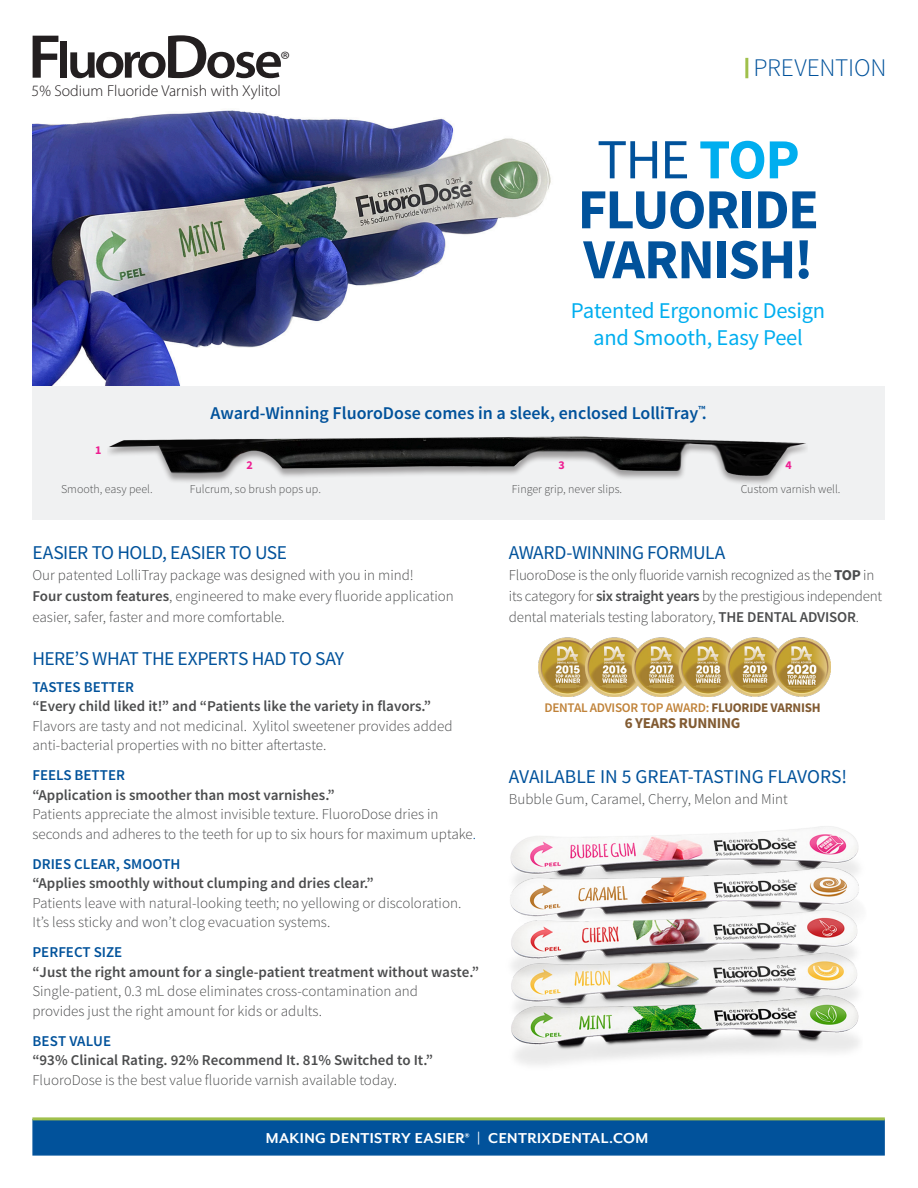
<style>
.page{position:relative;width:918px;height:1188px;background:#fff}
.page>*{position:absolute;margin:0;border:0;box-sizing:border-box;transform-origin:0 0}
.Paragraph_Style_1{font:700 56.55px/49.9px "Source Sans Pro";letter-spacing:-.03em;color:#01529b}
.Paragraph_Style_1-2{font:56.55px "Source Sans Pro";color:#01529b}
.t1{font:600 51.9px "Myriad Pro";letter-spacing:-.075em;color:#231f20;scale:1.07 1}
.t2{font:300 25.35px "Source Sans Pro";letter-spacing:-.01em;color:#01529b}
.t3{font:22.5px/27px "Source Sans Pro";letter-spacing:-.01em;color:#00aeef;text-align:center}
.t4{font:300 22.5px "Myriad Pro";color:#231f20;scale:1.07 1}
.Paragraph_Style_1-3{font:19.5px "Source Sans Pro";letter-spacing:-.025em;color:#01529b}
.Paragraph_Style_1-4{font:19.5px "Source Sans Pro";color:#01529b}
.Paragraph_Style_1-5{font:600 18px "Source Sans Pro";color:#01529b}
.Regular_Paragraphs{font:700 16.5px "Mr Eaves XL San OT";letter-spacing:.025em;color:#fff}
.t5{font:300 15.75px "Myriad Pro";color:#231f20}
.Paragraph_Style_1-6{font:300 15px/19.5px "Source Sans Pro";color:#4b4c4d}
.Paragraph_Style_1-7{font:600 15px "Source Sans Pro";color:#4b4c4d}
.Paragraph_Style_1-8{font:300 15px/21px "Source Sans Pro";letter-spacing:-.02em;color:#4b4c4d}
.Paragraph_Style_1-9{font:600 15px "Source Sans Pro";color:#01529b}
.t6{font:700 15px "Source Sans Pro";letter-spacing:-.02em;color:#825b32}
.t7{font:600 13.2px "Source Sans Pro";letter-spacing:-.02em;color:#c08238}
.Paragraph_Style_1-10{font:300 12px "Source Sans Pro";color:#4b4c4d}
.t8{font:700 12px "Source Sans Pro";color:#ed1e91}
.s1{font-size:62.4px}
.s2{font-weight:700;color:#00aeef}
.s3{font-weight:600}
.s4{color:#01529b}
.s5{font-weight:700}
.s6{font-weight:700;color:#825b32}
</style>
<div class="page">
<hr style="left:745px;top:58px;width:3px;height:20px;background:#a0c04c">
<img style="left:32px;top:110px;width:519px;height:276px">
<div style="left:32px;top:1119px;width:853px;height:37px;background:#01529b;border:2px solid #01529b"></div>
<hr style="left:32px;top:1117px;width:853px;height:3px;background:#a0c04c">
<div style="left:32px;top:386px;width:853px;height:133px;background:#f0f1f2"></div>
<img style="left:539px;top:637px;width:292px;height:60px">
<img style="left:108px;top:436px;width:699px;height:48px">
<img style="left:510px;top:826px;width:349px;height:239px">
<p class="t1" style="left:28px;top:27px;width:240px"><span class="s1">F</span>luoro<span class="s1">D</span>ose</p>
<p class="t4" style="left:280px;top:46px;width:10px">®</p>
<p class="t5" style="left:32px;top:81px;width:251px">5% Sodium Fluoride Varnish with Xylitol</p>
<p class="t2" style="left:753px;top:52px;width:135px">PREVENTION</p>
<p class="Paragraph_Style_1-2" style="left:597px;top:125px;width:204px">THE <span class="s2">TOP</span></p>
<p class="Paragraph_Style_1" style="left:578px;top:187px;width:243px">FLUORIDE<br>VARNISH!</p>
<p class="t3" style="left:571px;top:297px;width:256px">Patented Ergonomic Design and Smooth, Easy Peel</p>
<p class="t8" style="left:95px;top:442px;width:8px">1</p>
<p class="Paragraph_Style_1-5" style="left:211px;top:402px;width:498px">Award-Winning FluoroDose comes in a sleek, enclosed LolliTray<sup>™</sup>.</p>
<p class="t8" style="left:246px;top:457px;width:8px">2</p>
<p class="t8" style="left:558px;top:457px;width:8px">3</p>
<p class="t8" style="left:786px;top:457px;width:8px">4</p>
<p class="Paragraph_Style_1-10" style="left:61px;top:482px;width:93px">Smooth, easy peel.</p>
<p class="Paragraph_Style_1-10" style="left:190px;top:482px;width:133px">Fulcrum, so brush pops up.</p>
<p class="Paragraph_Style_1-10" style="left:512px;top:482px;width:112px">Finger grip, never slips.</p>
<p class="Paragraph_Style_1-10" style="left:741px;top:482px;width:101px">Custom varnish well.</p>
<p class="Paragraph_Style_1-3" style="left:32px;top:541px;width:256px">EASIER TO HOLD, EASIER TO USE</p>
<p class="Paragraph_Style_1-6" style="left:32px;top:565px;width:423px;line-height:21px">Our patented LolliTray package was designed with you in mind!<br><span class="s3">Four custom features</span>, engineered to make every fluoride application easier, safer, faster and more comfortable.</p>
<p class="Paragraph_Style_1-3" style="left:32px;top:647px;width:313px">HERE’S WHAT THE EXPERTS HAD TO SAY</p>
<p class="Paragraph_Style_1-9" style="left:32px;top:677px;width:103px">TASTES BETTER</p>
<p class="Paragraph_Style_1-7" style="left:32px;top:697px;width:400px">“Every child liked it!” and “Patients like the variety in flavors.”</p>
<p class="Paragraph_Style_1-6" style="left:32px;top:716px;width:422px">Flavors are tasty and not medicinal. Xylitol sweetener provides added anti-bacterial properties with no bitter aftertaste.</p>
<p class="Paragraph_Style_1-9" style="left:32px;top:766px;width:94px">FEELS BETTER</p>
<p class="Paragraph_Style_1-7" style="left:32px;top:785px;width:304px">“Application is smoother than most varnishes.”</p>
<p class="Paragraph_Style_1-6" style="left:32px;top:804px;width:445px">Patients appreciate the almost invisible texture. FluoroDose dries in seconds and adheres to the teeth for up to six hours for maximum uptake<span class="s4">.</span></p>
<p class="Paragraph_Style_1-9" style="left:32px;top:854px;width:150px">DRIES CLEAR, SMOOTH</p>
<p class="Paragraph_Style_1-7" style="left:32px;top:874px;width:343px">“Applies smoothly without clumping and dries clear.”</p>
<p class="Paragraph_Style_1-6" style="left:32px;top:893px;width:430px">Patients leave with natural-looking teeth; no yellowing or discoloration.<br>It’s less sticky and won’t clog evacuation systems.</p>
<p class="Paragraph_Style_1-9" style="left:32px;top:943px;width:91px">PERFECT SIZE</p>
<p class="Paragraph_Style_1-7" style="left:32px;top:962px;width:448px">“Just the right amount for a single-patient treatment without waste.”</p>
<p class="Paragraph_Style_1-6" style="left:32px;top:981px;width:387px">Single-patient, 0.3 mL dose eliminates cross-contamination and provides just the right amount for kids or adults.</p>
<p class="Paragraph_Style_1-9" style="left:32px;top:1031px;width:80px">BEST VALUE</p>
<p class="Paragraph_Style_1-7" style="left:32px;top:1051px;width:402px">“93% Clinical Rating. 92% Recommend It. 81% Switched to It.”</p>
<p class="Paragraph_Style_1-6" style="left:32px;top:1070px;width:366px">FluoroDose is the best value fluoride varnish available today.</p>
<p class="Paragraph_Style_1-3" style="left:509px;top:541px;width:218px">AWARD-WINNING FORMULA</p>
<p class="Paragraph_Style_1-8" style="left:509px;top:565px;width:375px">FluoroDose is the only fluoride varnish recognized as the <span class="s5">TOP</span> in its category for <span class="s3">six straight years</span> by the prestigious independent dental materials testing laboratory, <span class="s3">THE DENTAL ADVISOR</span>.</p>
<p class="t7" style="left:544px;top:700px;width:278px">DENTAL ADVISOR TOP AWARD: <span class="s6">FLUORIDE VARNISH</span></p>
<p class="t6" style="left:625px;top:714px;width:117px">6 YEARS RUNNING</p>
<p class="Paragraph_Style_1-4" style="left:509px;top:765px;width:340px">AVAILABLE IN 5 GREAT-TASTING FLAVORS!</p>
<p class="Paragraph_Style_1-6" style="left:509px;top:789px;width:280px">Bubble Gum, Caramel, Cherry, Melon and Mint</p>
<p class="Regular_Paragraphs" style="left:266px;top:1129px;width:384px">MAKING DENTISTRY EASIER<sup>®</sup> | CENTRIXDENTAL.COM</p>
</div>
